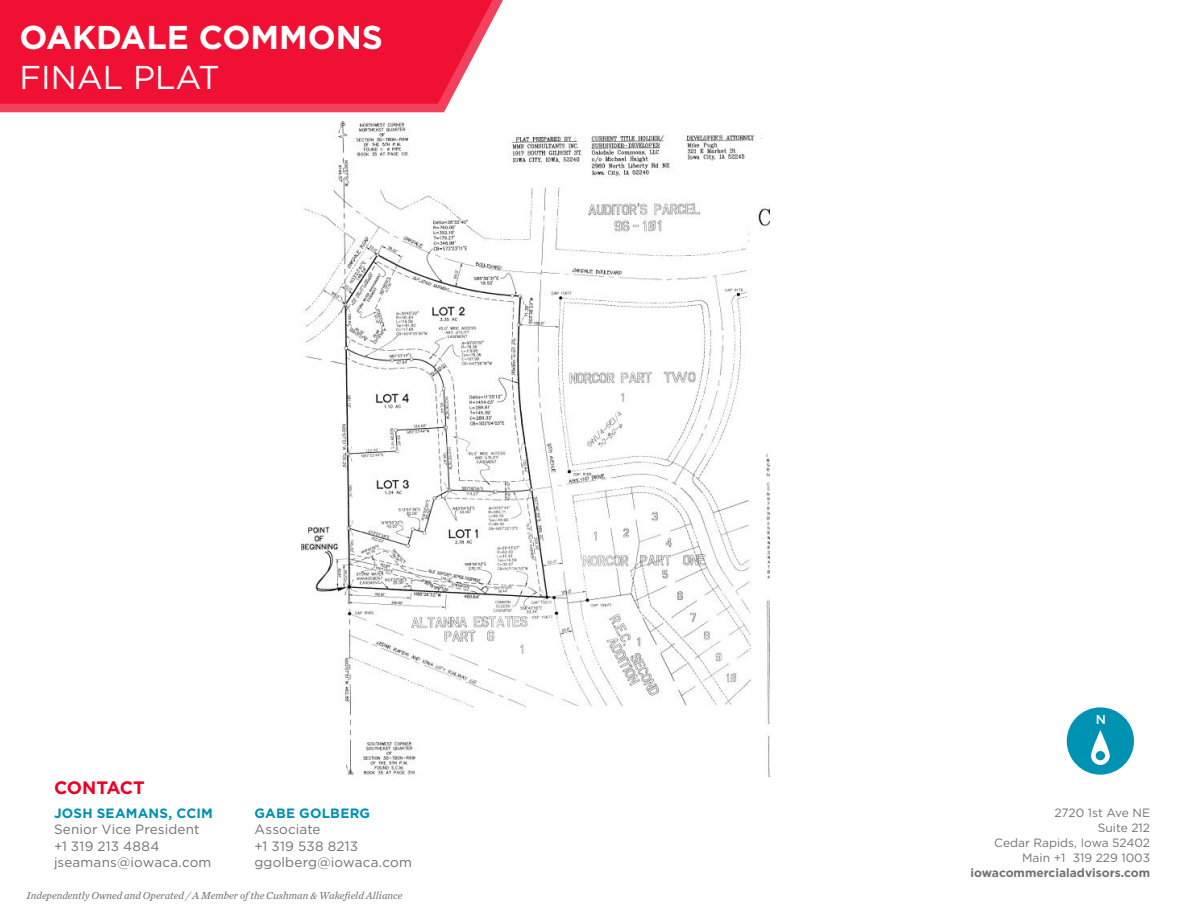
<style>
.page{position:relative;width:1188px;height:918px;background:#fff}
.page>*{position:absolute;margin:0;border:0;box-sizing:border-box;transform-origin:0 0}
.t1{font:700 33px "Gotham";color:#fff}
.t2{font:33px "Gotham";color:#fff}
.t3{font:700 18px "Gotham";letter-spacing:-.01em;color:#ef0027}
.Broker_Contact{font:13.5px/16.2px "Gotham";letter-spacing:.01em;color:#6f7172}
.Broker_Name{font:700 13.5px "Gotham";letter-spacing:.02em;color:#0091b3}
.t4{font:500 12.9px "Gotham";color:#fff}
.Company_Address_Text{font:12px/15px "Gotham";color:#717271;text-align:right}
.disclaimer{font:italic 10.5px "Chronicle Text G2";color:#707271}
.s1{font-weight:700}
</style>
<div class="page">
<img style="left:302px;top:121px;width:467px;height:656px">
<div style="left:0;top:104px;width:449px;height:8px;background:#f3405d"></div>
<svg style="left:0;top:0;width:503px;height:104px;background:#f01e3f"></svg>
<div style="left:1067px;top:707px;width:67px;height:68px;background:#0092b3;border-radius:50%"></div>
<svg style="left:1091px;top:730px;width:19px;height:35px"></svg>
<p class="t1" style="left:19px;top:15px;width:365px">OAKDALE COMMONS</p>
<p class="t2" style="left:19px;top:56px;width:202px">FINAL PLAT</p>
<p class="t3" style="left:54px;top:776px;width:92px">CONTACT</p>
<p class="Broker_Name" style="left:54px;top:804px;width:160px">JOSH SEAMANS, CCIM</p>
<p class="Broker_Contact" style="left:54px;top:821px;width:159px">Senior Vice President +1 319 213 4884 jseamans@iowaca.com</p>
<p class="Broker_Name" style="left:255px;top:804px;width:117px">GABE GOLBERG</p>
<p class="Broker_Contact" style="left:255px;top:821px;width:159px">Associate<br>+1 319 538 8213 ggolberg@iowaca.com</p>
<p class="disclaimer" style="left:27px;top:888px;width:377px">Independently Owned and Operated / A Member of the Cushman &amp; Wakefield Alliance</p>
<p class="t4" style="left:1096px;top:711px;width:12px">N</p>
<p class="Company_Address_Text" style="left:1055px;top:805px;width:97px">2720 1st Ave NE</p>
<p class="Company_Address_Text" style="left:1098px;top:820px;width:54px">Suite 212</p>
<p class="Company_Address_Text" style="left:971px;top:835px;width:181px">Cedar Rapids, Iowa 52402<br>Main +1 319 229 1003 <span class="s1">iowacommercialadvisors.com</span></p>
</div>
